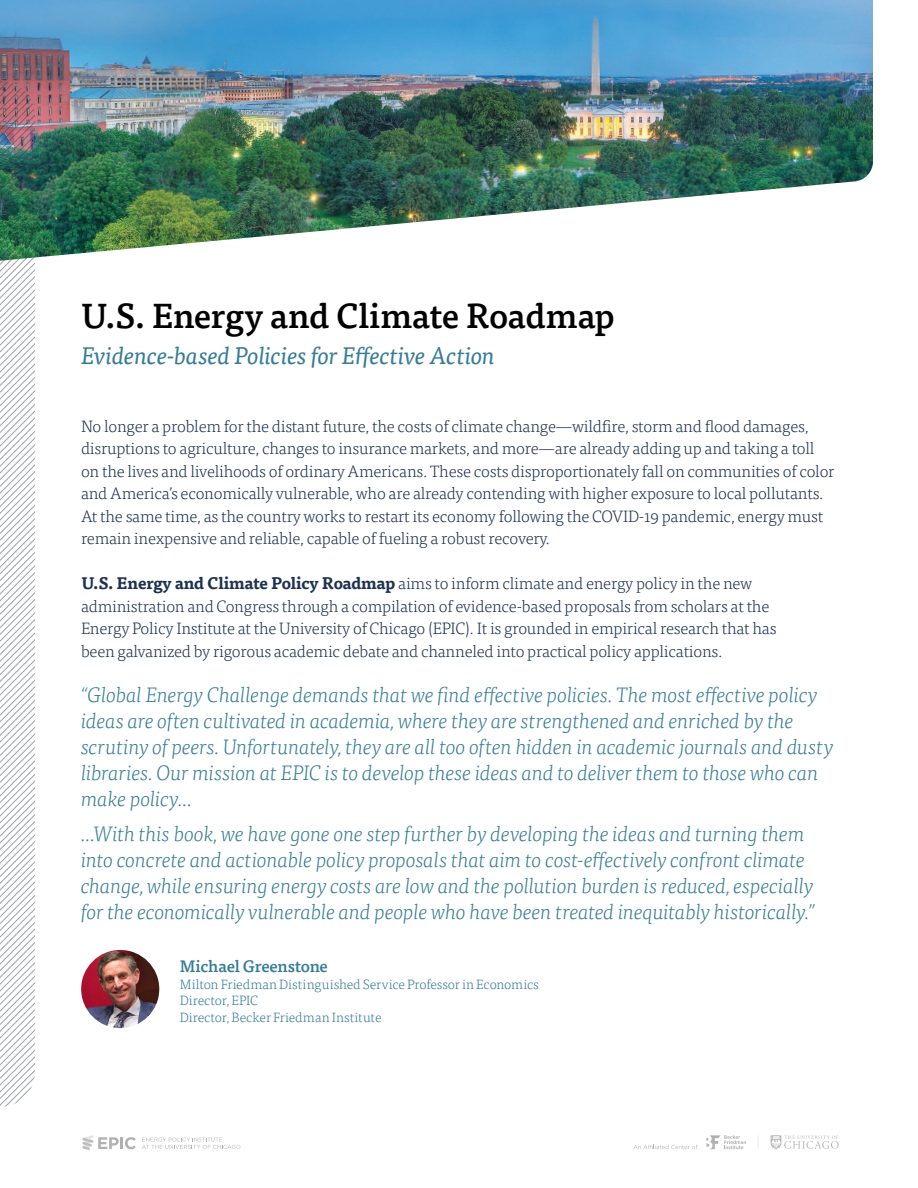
<style>
.page{position:relative;width:918px;height:1188px;background:#fff}
.page>*{position:absolute;margin:0;border:0;box-sizing:border-box;transform-origin:0 0}
.t1{font:500 34.5px "Tisa Pro";letter-spacing:-.01em;color:#000}
.t2{font:italic 24px "Tisa Pro";letter-spacing:-.02em;color:#367c96}
.t3{font:italic 300 21px/26px "Tisa Pro";letter-spacing:-.02em;color:#367c96}
.t4{font:300 16.5px/22.5px "Tisa Pro";letter-spacing:-.015em;color:#1e3250}
.t5{font:500 16.5px "Tisa Pro";letter-spacing:-.02em;color:#367c96}
.t6{font:300 13.5px/16.5px "Tisa Pro";letter-spacing:-.005em;color:#367c96}
.s1{font-weight:700}
</style>
<div class="page">
<img style="left:0;top:0;width:873px;height:258px">
<img style="left:81px;top:950px;width:78px;height:78px;border-radius:39px">
<svg style="left:142px;top:1138px;width:98px;height:11px"></svg>
<svg style="left:82px;top:1136px;width:54px;height:14px"></svg>
<svg style="left:706px;top:1135px;width:40px;height:14px"></svg>
<svg style="left:633px;top:1145px;width:64px;height:4px"></svg>
<svg style="left:758px;top:1136px;width:1px;height:13px"></svg>
<svg style="left:771px;top:1135px;width:68px;height:14px"></svg>
<svg style="left:0;top:81px;width:35px;height:1026px"></svg>
<h1 class="t1" style="left:81px;top:290px;width:535px">U.S. Energy and Climate Roadmap</h1>
<h2 class="t2" style="left:81px;top:338px;width:416px">Evidence-based Policies for Effective Action</h2>
<p class="t4" style="left:81px;top:414px;width:755px">No longer a problem for the distant future, the costs of climate change—wildfire, storm and flood damages, disruptions to agriculture, changes to insurance markets, and more—are already adding up and taking a toll on the lives and livelihoods of ordinary Americans. These costs disproportionately fall on communities of color and America’s economically vulnerable, who are already contending with higher exposure to local pollutants.<br>At the same time, as the country works to restart its economy following the COVID-19 pandemic, energy must remain inexpensive and reliable, capable of fueling a robust recovery.</p>
<p class="t4" style="left:81px;top:572px;width:697px"><span class="s1">U.S. Energy and Climate Policy Roadmap</span> aims to inform climate and energy policy in the new administration and Congress through a compilation of evidence-based proposals from scholars at the Energy Policy Institute at the University of Chicago (EPIC). It is grounded in empirical research that has been galvanized by rigorous academic debate and channeled into practical policy applications.</p>
<p class="t3" style="left:81px;top:681px;width:754px">“Global Energy Challenge demands that we find effective policies. The most effective policy ideas are often cultivated in academia, where they are strengthened and enriched by the scrutiny of peers. Unfortunately, they are all too often hidden in academic journals and dusty libraries. Our mission at EPIC is to develop these ideas and to deliver them to those who can make policy…</p>
<p class="t3" style="left:81px;top:820px;width:736px">…With this book, we have gone one step further by developing the ideas and turning them into concrete and actionable policy proposals that aim to cost-effectively confront climate change, while ensuring energy costs are low and the pollution burden is reduced, especially for the economically vulnerable and people who have been treated inequitably historically.”</p>
<p class="t5" style="left:180px;top:953px;width:150px">Michael Greenstone</p>
<p class="t6" style="left:180px;top:975px;width:360px">Milton Friedman Distinguished Service Professor in Economics<br>Director, EPIC<br>Director, Becker Friedman Institute</p>
</div>
